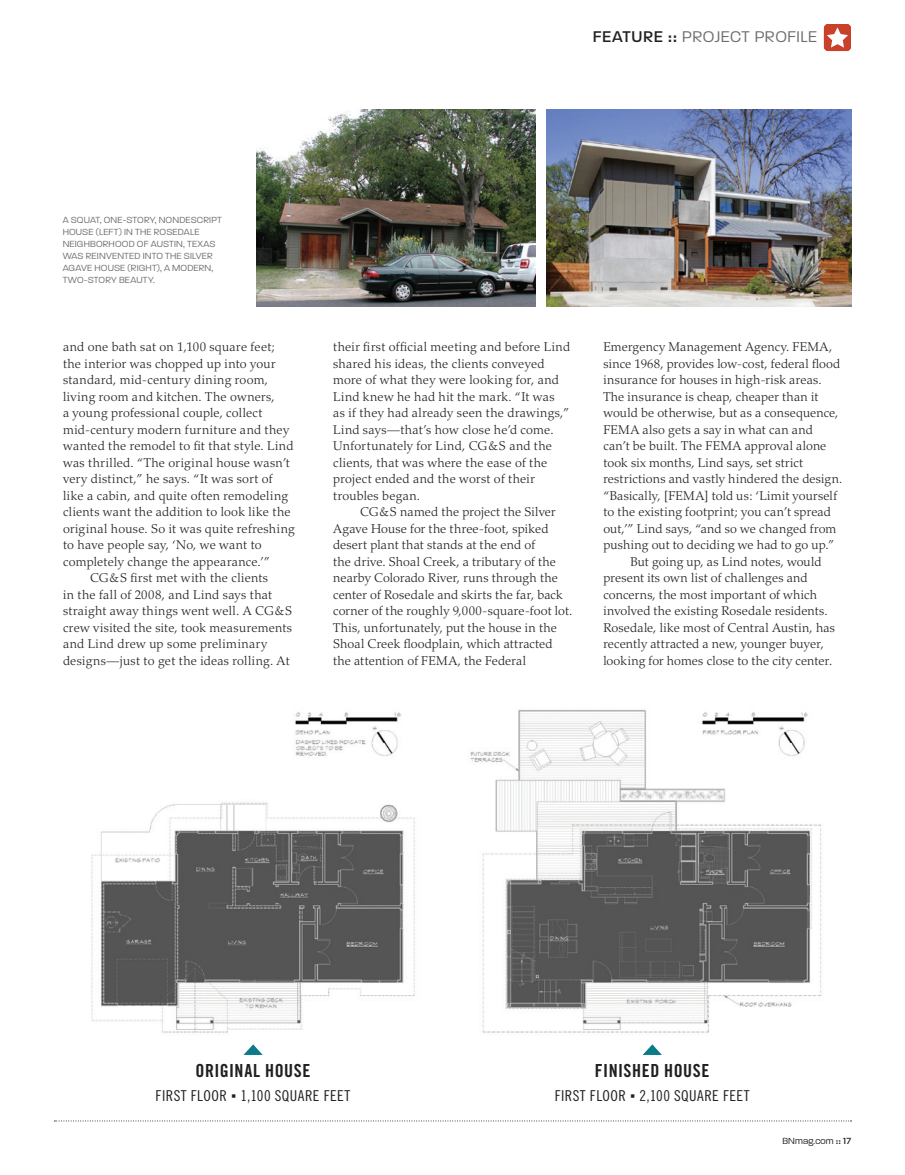
<style>
.page{position:relative;width:905px;height:1175px;background:#fff}
.page>*{position:absolute;margin:0;border:0;box-sizing:border-box;transform-origin:0 0}
.Heading_4{font:300 21px "Paralucent";letter-spacing:.02em;color:#6c6d70}
.Subhead_-_Small{font:18px "Trade Gothic Bold Cond Twenty";letter-spacing:.025em;color:#231f20}
.Subhead_-_Small-2{font:15px "Trade Gothic Cond Eighteen";letter-spacing:.035em;color:#231f20}
.Body_Copy_-_Palatino{font:300 12.75px/16.5px "Palatino";letter-spacing:.015em;color:#231f20}
.Caption_MF{font:300 12px/12px "Paralucent";letter-spacing:.015em;color:#6c6d70}
.t1{font:300 12px "Paralucent";letter-spacing:.01em;color:#231f20}
.s1{font-weight:500;color:#231f20}
.s2{font-family:"Alternate Gothic No 2 BT";font-weight:400;color:#231f20}
.s3{font-family:"Arial"}
.s4{font-family:"Alternate Gothic No 2 BT";font-weight:400}
.s5{font-weight:500}
</style>
<div class="page">
<img style="left:470px;top:709px;width:352px;height:346px">
<img style="left:91px;top:712px;width:324px;height:343px">
<img style="left:256px;top:109px;width:280px;height:198px">
<img style="left:547px;top:109px;width:304px;height:198px">
<svg style="left:824px;top:24px;width:26px;height:27px"></svg>
<svg style="left:54px;top:1120px;width:797px;height:1px"></svg>
<p class="Heading_4" style="left:592px;top:25px;width:226px"><span class="s1">FEATURE</span> <span class="s2">::</span> PROJECT PROFILE</p>
<p class="Caption_MF" style="left:63px;top:214px;width:161px">A SQUAT, ONE-STORY, NONDESCRIPT<br>HOUSE (LEFT) IN THE ROSEDALE<br>NEIGHBORHOOD OF AUSTIN, TEXAS<br>WAS REINVENTED INTO THE SILVER<br>AGAVE HOUSE (RIGHT), A MODERN,<br>TWO-STORY BEAUTY.</p>
<p class="Body_Copy_-_Palatino" style="left:63px;top:339px;width:233px">and one bath sat on 1,100 square feet; the interior was chopped up into your standard, mid-century dining room, living room and kitchen. The owners,<br>a young professional couple, collect mid-century modern furniture and they wanted the remodel to fit that style. Lind was thrilled. “The original house wasn’t very distinct,” he says. “It was sort of like a cabin, and quite often remodeling clients want the addition to look like the original house. So it was quite refreshing to have people say, ‘No, we want to completely change the appearance.’”</p>
<p class="Body_Copy_-_Palatino" style="left:63px;top:570px;width:231px;text-indent:27px">CG&amp;S first met with the clients<br>in the fall of 2008, and Lind says that straight away things went well. A CG&amp;S crew visited the site, took measurements and Lind drew up some preliminary designs—just to get the ideas rolling. At</p>
<p class="Body_Copy_-_Palatino" style="left:333px;top:339px;width:238px">their first official meeting and before Lind shared his ideas, the clients conveyed more of what they were looking for, and Lind knew he had hit the mark. “It was<br>as if they had already seen the drawings,” Lind says—that’s how close he’d come.<br>Unfortunately for Lind, CG&amp;S and the clients, that was where the ease of the project ended and the worst of their troubles began.</p>
<p class="Body_Copy_-_Palatino" style="left:333px;top:504px;width:241px;text-indent:27px">CG&amp;S named the project the Silver Agave House for the three-foot, spiked desert plant that stands at the end of<br>the drive. Shoal Creek, a tributary of the nearby Colorado River, runs through the center of Rosedale and skirts the far, back corner of the roughly 9,000-square-foot lot.<br>This, unfortunately, put the house in the Shoal Creek floodplain, which attracted the attention of FEMA, the Federal</p>
<p class="Body_Copy_-_Palatino" style="left:603px;top:339px;width:241px">Emergency Management Agency. FEMA, since 1968, provides low-cost, federal flood insurance for houses in high-risk areas.<br>The insurance is cheap, cheaper than it would be otherwise, but as a consequence, FEMA also gets a say in what can and<br>can’t be built. The FEMA approval alone took six months, Lind says, set strict restrictions and vastly hindered the design. “Basically, [FEMA] told us: ‘Limit yourself to the existing footprint; you can’t spread out,’” Lind says, “and so we changed from pushing out to deciding we had to go up.”</p>
<p class="Body_Copy_-_Palatino" style="left:603px;top:553px;width:233px;text-indent:27px">But going up, as Lind notes, would present its own list of challenges and concerns, the most important of which involved the existing Rosedale residents.<br>Rosedale, like most of Central Austin, has recently attracted a new, younger buyer, looking for homes close to the city center.</p>
<p class="Subhead_-_Small" style="left:195px;top:1059px;width:116px">ORIGINAL HOUSE</p>
<p class="Subhead_-_Small-2" style="left:156px;top:1086px;width:196px">FIRST FLOOR <span class="s3">▪</span> 1,100 SQUARE FEET</p>
<p class="Subhead_-_Small" style="left:595px;top:1059px;width:116px">FINISHED HOUSE</p>
<p class="Subhead_-_Small-2" style="left:554px;top:1086px;width:197px">FIRST FLOOR <span class="s3">▪</span> 2,100 SQUARE FEET</p>
<p class="t1" style="left:782px;top:1134px;width:70px">BNmag.com <span class="s4">::</span> <span class="s5">17</span></p>
</div>
